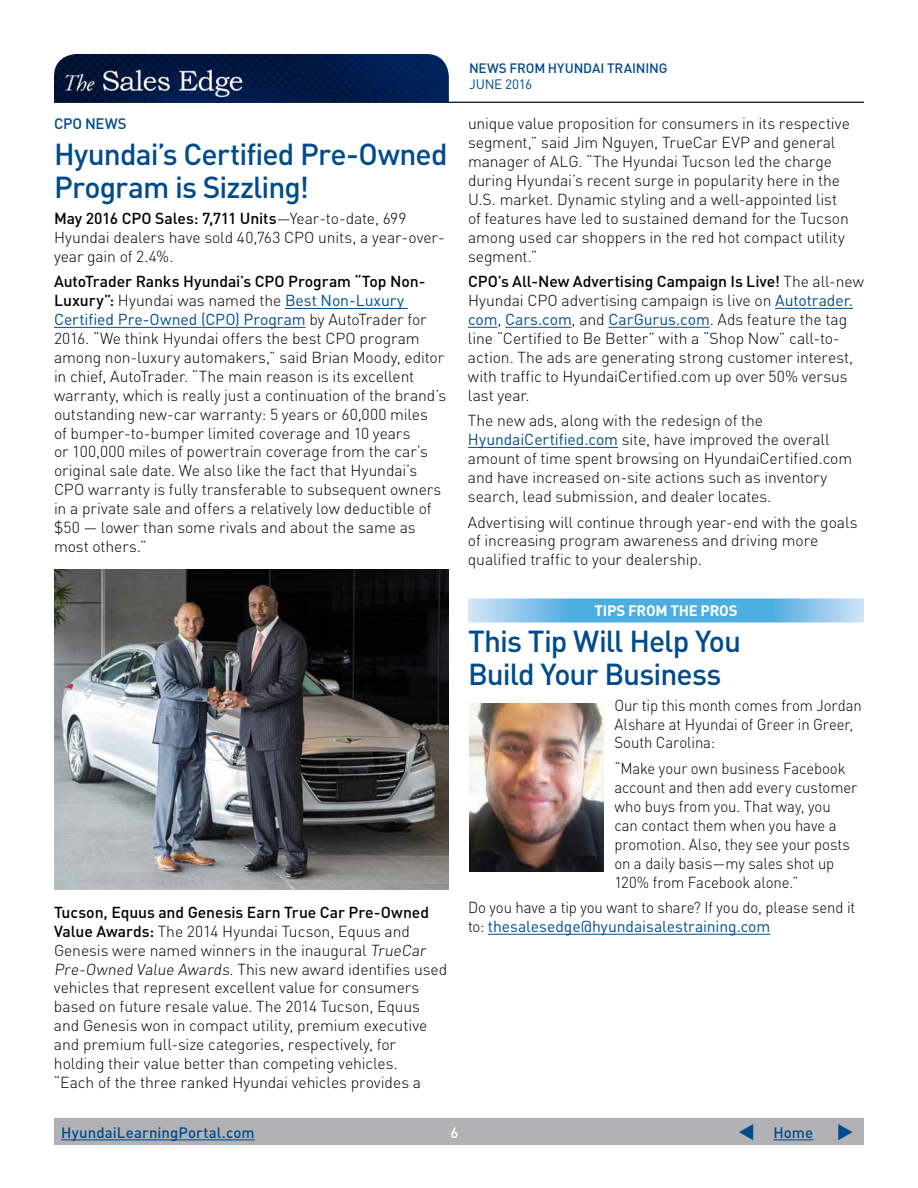
<style>
.page{position:relative;width:918px;height:1188px;background:#fff}
.page>*{position:absolute;margin:0;border:0;box-sizing:border-box;transform-origin:0 0}
.t1{font:500 30px/33px "DIN";letter-spacing:-.03em;color:#004b8d}
.t2{font:300 15.75px/18.9px "DIN";letter-spacing:-.005em;color:#000}
.t3{font:300 15.75px/18.9px "DIN";letter-spacing:-.005em;color:#000;scale:.95 1}
.t4{font:500 15px "DIN";letter-spacing:.005em;color:#004b8d}
.t5{font:700 15px "DIN";letter-spacing:-.02em;color:#fff}
.t6{font:500 15px "DIN";color:#fff}
.t7{font:500 13.5px "DIN";letter-spacing:-.01em;color:#004b8d}
.t8{font:13.5px "DIN";letter-spacing:-.02em;color:#004b8d}
.s1{font-weight:500}
.s2{font-weight:400;color:#004b8d}
</style>
<div class="page">
<div style="left:54px;top:1118px;width:810px;height:27px;background:#b2b2b5"></div>
<hr style="left:61px;top:1139px;width:194px;height:1px;background:#004b8d">
<hr style="left:773px;top:1139px;width:40px;height:1px;background:#004b8d">
<hr style="left:54px;top:102px;width:810px;height:1px;background:#0c223f">
<img style="left:54px;top:54px;width:395px;height:48px">
<hr style="left:285px;top:308px;width:123px;height:1px;background:#004b8d">
<hr style="left:54px;top:327px;width:252px;height:1px;background:#004b8d">
<hr style="left:775px;top:308px;width:78px;height:1px;background:#004b8d">
<svg style="left:468px;top:327px;width:29px;height:1px"></svg>
<hr style="left:505px;top:327px;width:67px;height:1px;background:#004b8d">
<hr style="left:608px;top:327px;width:102px;height:1px;background:#004b8d">
<hr style="left:468px;top:447px;width:150px;height:1px;background:#004b8d">
<svg style="left:468px;top:598px;width:396px;height:24px;fill:#51afe2"></svg>
<hr style="left:488px;top:934px;width:282px;height:1px;background:#004b8d">
<img style="left:54px;top:570px;width:394px;height:319px">
<img style="left:469px;top:704px;width:135px;height:168px">
<p class="t4" style="left:54px;top:114px;width:74px">CPO NEWS</p>
<h1 class="t1" style="left:54px;top:137px;width:395px">Hyundai’s Certified Pre-Owned<br>Program is Sizzling!</h1>
<p class="t2" style="left:54px;top:209px;width:392px"><span class="s1">May 2016 CPO Sales: 7,711 Units</span>—Year-to-date, 699<br>Hyundai dealers have sold 40,763 CPO units, a year-over&shy;year gain of 2.4%.</p>
<p class="t2" style="left:54px;top:272px;width:394px"><span class="s1">AutoTrader Ranks Hyundai’s CPO Program “Top Non-Luxury”:</span> Hyundai was named the <span class="s2">Best Non-Luxury Certified Pre-Owned (CPO) Program</span> by AutoTrader for 2016. “We think Hyundai offers the best CPO program among non-luxury automakers,” said Brian Moody, editor in chief, AutoTrader. “The main reason is its excellent warranty, which is really just a continuation of the brand’s outstanding new-car warranty: 5 years or 60,000 miles<br>of bumper-to-bumper limited coverage and 10 years<br>or 100,000 miles of powertrain coverage from the car’s original sale date. We also like the fact that Hyundai’s CPO warranty is fully transferable to subsequent owners in a private sale and offers a relatively low deductible of $50 — lower than some rivals and about the same as most others.”</p>
<p class="t2" style="left:54px;top:903px;width:395px"><span class="s1">Tucson, Equus and Genesis Earn True Car Pre-Owned Value Awards:</span> The 2014 Hyundai Tucson, Equus and Genesis were named winners in the inaugural TrueCar Pre-Owned Value Awards. This new award identifies used vehicles that represent excellent value for consumers based on future resale value. The 2014 Tucson, Equus and Genesis won in compact utility, premium executive and premium full-size categories, respectively, for holding their value better than competing vehicles.<br>“Each of the three ranked Hyundai vehicles provides a</p>
<p class="t7" style="left:469px;top:59px;width:200px">NEWS FROM HYUNDAI TRAINING</p>
<p class="t8" style="left:469px;top:76px;width:64px">JUNE 2016</p>
<p class="t2" style="left:468px;top:114px;width:383px">unique value proposition for consumers in its respective segment,” said Jim Nguyen, TrueCar EVP and general manager of ALG. “The Hyundai Tucson led the charge during Hyundai’s recent surge in popularity here in the U.S. market. Dynamic styling and a well-appointed list of features have led to sustained demand for the Tucson among used car shoppers in the red hot compact utility segment.”</p>
<p class="t2" style="left:468px;top:272px;width:398px"><span class="s1">CPO’s All-New Advertising Campaign Is Live!</span> The all-new Hyundai CPO advertising campaign is live on <span class="s2">Autotrader. com</span>, <span class="s2">Cars.com</span>, and <span class="s2">CarGurus.com</span>. Ads feature the tag line “Certified to Be Better” with a “Shop Now” call-to&shy;action. The ads are generating strong customer interest, with traffic to HyundaiCertified.com up over 50% versus last year.</p>
<p class="t2" style="left:468px;top:411px;width:386px">The new ads, along with the redesign of the <span class="s2">HyundaiCertified.com</span> site, have improved the overall amount of time spent browsing on HyundaiCertified.com and have increased on-site actions such as inventory search, lead submission, and dealer locates.</p>
<p class="t2" style="left:468px;top:512px;width:391px">Advertising will continue through year-end with the goals of increasing program awareness and driving more qualified traffic to your dealership.</p>
<p class="t5" style="left:594px;top:601px;width:145px">TIPS FROM THE PROS</p>
<h1 class="t1" style="left:468px;top:624px;width:275px">This Tip Will Help You<br>Build Your Business</h1>
<p class="t3" style="left:614px;top:695px;width:262px">Our tip this month comes from Jordan<br>Alshare at Hyundai of Greer in Greer,<br>South Carolina:</p>
<p class="t3" style="left:614px;top:759px;width:257px">“Make your own business Facebook account and then add every customer who buys from you. That way, you can contact them when you have a promotion. Also, they see your posts on a daily basis—my sales shot up<br>120% from Facebook alone.”</p>
<p class="t3" style="left:468px;top:898px;width:409px">Do you have a tip you want to share? If you do, please send it to: <span class="s2">thesalesedge@hyundaisalestraining.com</span></p>
<p class="t4" style="left:61px;top:1123px;width:195px">HyundaiLearningPortal.com</p>
<p class="t6" style="left:451px;top:1123px;width:9px">6</p>
<p class="t4" style="left:738px;top:1123px;width:118px">▼ Home ◆</p>
</div>
